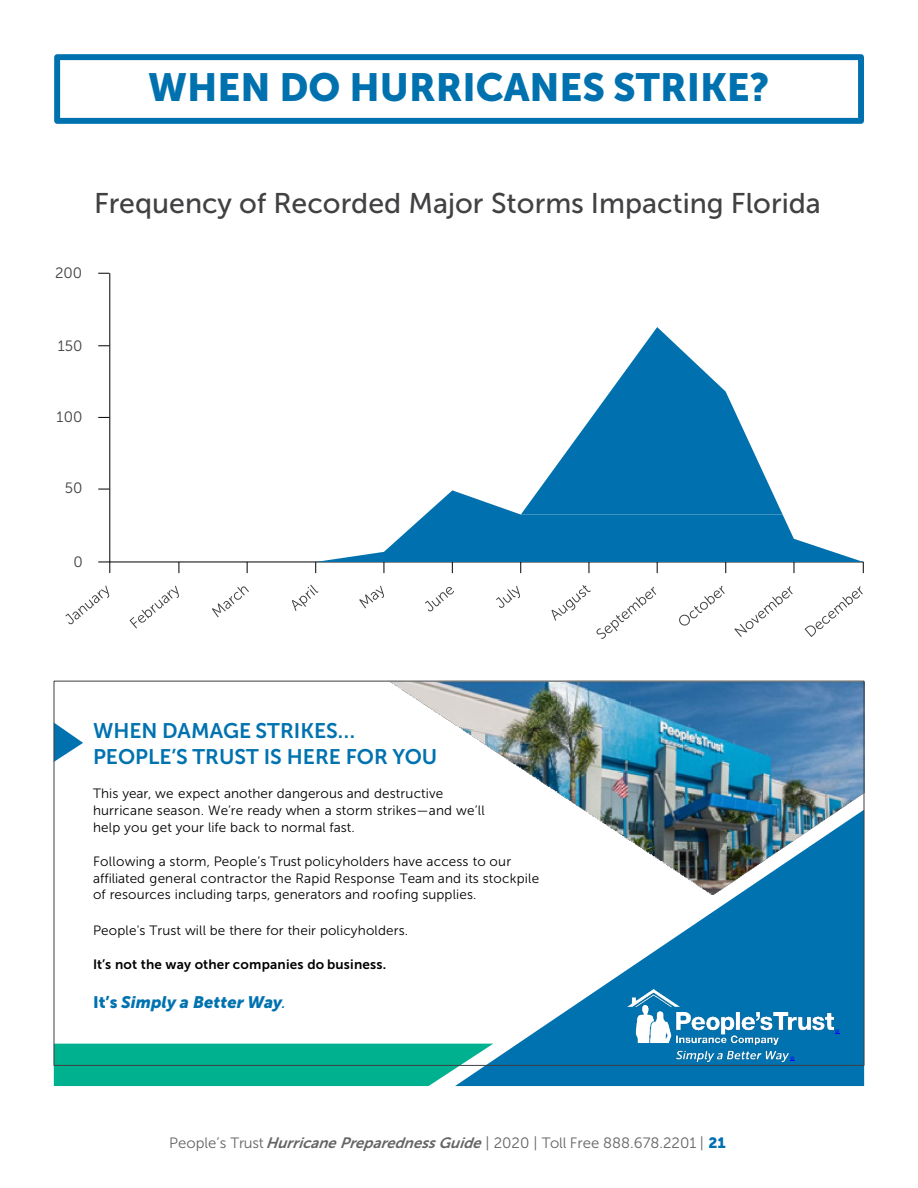
<style>
.page{position:relative;width:918px;height:1188px;background:#fff}
.page>*{position:absolute;margin:0;border:0;box-sizing:border-box;transform-origin:0 0}
.t1{font:39px "Museo Sans 900";color:#0071af}
.t2{font:28.5px "Museo Sans 500";color:#414042}
.t3{font:21px/25.2px "Museo Sans 700";color:#0072af}
.t4{font:italic 16.5px "Museo Sans 900";letter-spacing:.005em;color:#0072af}
.t5{font:15px "Museo Sans 300";color:#636466}
.t6{font:15px "Museo Sans 300";color:#414042}
.t7{font:13.5px/17.1px "Museo Sans 300";letter-spacing:.01em;color:#000}
.t8{font:13.5px "Museo Sans 700";letter-spacing:.015em;color:#000}
.t9{font:5.25px "Museo Sans 500";color:#00f}
.s1{font-style:normal}
.s2{font-family:"Museo Sans 500"}
.s3{font-family:"Museo Sans 700";font-style:italic}
.s4{font-family:"Museo Sans 900";color:#0071af}
</style>
<div class="page">
<svg style="left:56px;top:724px;width:27px;height:37px"></svg>
<div style="left:54px;top:1044px;width:401px;height:42px;background:#00b18f"></div>
<img style="left:392px;top:683px;width:470px;height:127px">
<svg style="left:455px;top:810px;width:409px;height:276px"></svg>
<img style="left:628px;top:990px;width:205px;height:71px">
<div style="left:54px;top:54px;width:810px;height:70px;border:6px solid #0071af"></div>
<hr style="left:98px;top:562px;width:765px;height:1px;background:#000">
<hr style="left:109px;top:273px;width:1px;height:300px;background:#000">
<svg style="left:315px;top:490px;width:549px;height:83px"></svg>
<svg style="left:521px;top:327px;width:262px;height:188px;fill:#0071ae"></svg>
<svg style="left:65px;top:585px;width:44px;height:39px"></svg>
<svg style="left:129px;top:586px;width:50px;height:43px"></svg>
<svg style="left:212px;top:586px;width:37px;height:31px"></svg>
<svg style="left:292px;top:585px;width:27px;height:26px"></svg>
<svg style="left:359px;top:586px;width:25px;height:22px"></svg>
<svg style="left:425px;top:587px;width:29px;height:24px"></svg>
<svg style="left:496px;top:586px;width:24px;height:22px"></svg>
<svg style="left:551px;top:585px;width:105px;height:54px"></svg>
<svg style="left:679px;top:586px;width:46px;height:40px"></svg>
<svg style="left:734px;top:586px;width:59px;height:51px"></svg>
<svg style="left:805px;top:586px;width:58px;height:51px"></svg>
<h1 class="t1" style="left:148px;top:65px;width:623px">WHEN DO HURRICANES STRIKE?</h1>
<p class="t2" style="left:94px;top:188px;width:728px">Frequency of Recorded Major Storms Impacting Florida</p>
<p class="t6" style="left:55px;top:264px;width:29px">200</p>
<p class="t6" style="left:58px;top:337px;width:26px">150</p>
<p class="t6" style="left:57px;top:409px;width:27px">100</p>
<p class="t6" style="left:65px;top:480px;width:19px">50</p>
<p class="t6" style="left:74px;top:554px;width:11px">0</p>
<p class="t3" style="left:93px;top:718px;width:346px">WHEN DAMAGE STRIKES…<br>PEOPLE’S TRUST IS HERE FOR YOU</p>
<p class="t7" style="left:93px;top:785px;width:393px">This year, we expect another dangerous and destructive hurricane season. We’re ready when a storm strikes—and we’ll help you get your life back to normal fast.</p>
<p class="t7" style="left:93px;top:853px;width:448px">Following a storm, People’s Trust policyholders have access to our affiliated general contractor the Rapid Response Team and its stockpile of resources including tarps, generators and roofing supplies.</p>
<p class="t7" style="left:93px;top:922px;width:317px">People's Trust will be there for their policyholders.</p>
<p class="t8" style="left:93px;top:957px;width:295px">It’s not the way other companies do business.</p>
<p class="t4" style="left:93px;top:992px;width:194px"><span class="s1">It’s</span> Simply a Better Way<span class="s2">.</span></p>
<p class="t5" style="left:169px;top:1135px;width:558px">People’s Trust <span class="s3">HurricanePreparednessGuide</span>| 2020 | Toll Free 888.678.2201 | <span class="s4">21</span></p>
<p class="t9" style="left:790px;top:1056px;width:6px">®</p>
<p class="t9" style="left:835px;top:1029px;width:6px">®</p>
</div>
